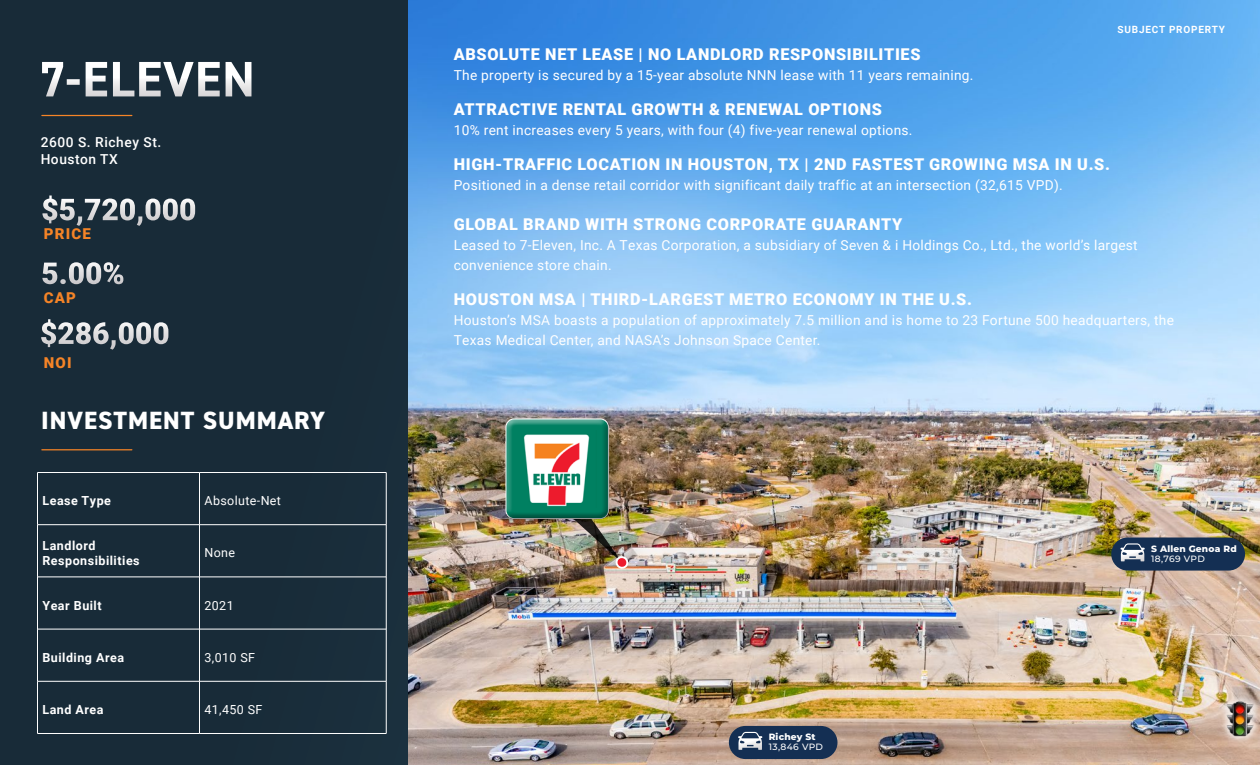
<style>
.page{position:relative;width:1260px;height:765px;background:#fff}
.page>*{position:absolute;margin:0;border:0;box-sizing:border-box;transform-origin:0 0}
.t1{font:700 50px "DIN2014";letter-spacing:.02em;color:#fff}
.t2{font:900 30px/63.8px "Roboto";color:#fff}
.t3{font:800 25px "DIN2014";letter-spacing:.04em;color:#fff}
.t4{font:900 16.25px "Roboto";letter-spacing:.04em;color:#fff}
.t5{font:900 15px "Roboto";letter-spacing:.08em;color:#f58427}
.t6{font:13.75px/20px "Roboto";letter-spacing:.02em;color:#fff}
.t7{font:500 13.75px/17.5px "Roboto";letter-spacing:.04em;color:#fff}
.t8{font:700 12.5px/15px "Roboto";letter-spacing:.04em;color:#fff}
.t9{font:12.5px "Roboto";letter-spacing:.03em;color:#fff}
.t10{font:700 10px "Roboto";letter-spacing:.08em;color:#fff}
.t11{font:800 9.12px "Montserrat";letter-spacing:.02em;color:#fff}
.t12{font:500 9.12px "Montserrat";letter-spacing:.035em;color:#fff}
</style>
<div class="page">
<div style="left:0;top:0;width:409px;height:765px;background:#182b38"></div>
<hr style="left:42px;top:115px;width:90px;height:1px;background:#f58427">
<hr style="left:42px;top:449px;width:90px;height:1px;background:#f58427">
<hr style="left:38px;top:472px;width:162px;height:1px;background:#fff">
<hr style="left:37px;top:472px;width:1px;height:53px;background:#fff">
<hr style="left:200px;top:472px;width:186px;height:1px;background:#fff">
<hr style="left:199px;top:472px;width:1px;height:53px;background:#fff">
<hr style="left:386px;top:472px;width:1px;height:53px;background:#fff">
<hr style="left:38px;top:524px;width:162px;height:1px;background:#fff">
<hr style="left:37px;top:525px;width:1px;height:52px;background:#fff">
<hr style="left:200px;top:524px;width:186px;height:1px;background:#fff">
<hr style="left:199px;top:525px;width:1px;height:52px;background:#fff">
<hr style="left:386px;top:525px;width:1px;height:52px;background:#fff">
<hr style="left:38px;top:577px;width:162px;height:1px;background:#fff">
<hr style="left:37px;top:577px;width:1px;height:52px;background:#fff">
<hr style="left:200px;top:577px;width:186px;height:1px;background:#fff">
<hr style="left:199px;top:577px;width:1px;height:52px;background:#fff">
<hr style="left:386px;top:577px;width:1px;height:52px;background:#fff">
<hr style="left:38px;top:629px;width:162px;height:1px;background:#fff">
<hr style="left:37px;top:629px;width:1px;height:52px;background:#fff">
<hr style="left:200px;top:629px;width:186px;height:1px;background:#fff">
<hr style="left:199px;top:629px;width:1px;height:52px;background:#fff">
<hr style="left:386px;top:629px;width:1px;height:52px;background:#fff">
<hr style="left:38px;top:681px;width:162px;height:1px;background:#fff">
<hr style="left:37px;top:681px;width:1px;height:52px;background:#fff">
<hr style="left:200px;top:681px;width:186px;height:1px;background:#fff">
<hr style="left:199px;top:681px;width:1px;height:52px;background:#fff">
<hr style="left:386px;top:681px;width:1px;height:52px;background:#fff">
<hr style="left:38px;top:733px;width:162px;height:1px;background:#fff">
<hr style="left:200px;top:733px;width:186px;height:1px;background:#fff">
<img style="left:409px;top:0;width:851px;height:765px">
<div style="left:729px;top:726px;width:109px;height:33px;background:#142f53;border-radius:17px"></div>
<svg style="left:738px;top:732px;width:25px;height:18px"></svg>
<div style="left:1111px;top:538px;width:134px;height:33px;background:#142f53;border-radius:17px"></div>
<svg style="left:1120px;top:543px;width:25px;height:18px"></svg>
<div style="left:1220px;top:694px;width:40px;height:49px;background:#fff;opacity:.75"></div>
<img style="left:1226px;top:701px;width:28px;height:35px">
<img style="left:506px;top:419px;width:139px;height:150px">
<div style="left:497px;top:410px;width:117px;height:110px;background:#fff;opacity:.55"></div>
<div style="left:500px;top:418px;width:117px;height:103px;background:#000;opacity:.38"></div>
<h1 class="t1" style="left:39px;top:46px;width:218px">7-ELEVEN</h1>
<p class="t7" style="left:41px;top:133px;width:122px">2600 S. Richey St.<br>Houston TX</p>
<h2 class="t2" style="left:41px;top:177px;width:157px">$5,720,000<br>5.00%</h2>
<h2 class="t2" style="left:40px;top:300px;width:131px">$286,000</h2>
<p class="t5" style="left:44px;top:224px;width:49px">PRICE</p>
<p class="t5" style="left:44px;top:287px;width:34px">CAP</p>
<p class="t5" style="left:44px;top:352px;width:29px">NOI</p>
<h3 class="t3" style="left:41px;top:404px;width:285px">INVESTMENT SUMMARY</h3>
<p class="t8" style="left:43px;top:493px;width:70px">Lease Type</p>
<p class="t9" style="left:205px;top:492px;width:78px">Absolute-Net</p>
<p class="t8" style="left:43px;top:537px;width:99px">Landlord<br>Responsibilities</p>
<p class="t9" style="left:205px;top:544px;width:32px">None</p>
<p class="t8" style="left:43px;top:597px;width:61px">Year Built</p>
<p class="t9" style="left:205px;top:596px;width:31px">2021</p>
<p class="t8" style="left:43px;top:649px;width:83px">Building Area</p>
<p class="t9" style="left:205px;top:649px;width:52px">3,010 SF</p>
<p class="t8" style="left:43px;top:702px;width:63px">Land Area</p>
<p class="t9" style="left:205px;top:701px;width:59px">41,450 SF</p>
<p class="t10" style="left:1118px;top:22px;width:109px">SUBJECT PROPERTY</p>
<p class="t4" style="left:454px;top:42px;width:468px">ABSOLUTE NET LEASE | NO LANDLORD RESPONSIBILITIES</p>
<p class="t6" style="left:454px;top:64px;width:521px">The property is secured by a 15-year absolute NNN lease with 11 years remaining.</p>
<p class="t4" style="left:454px;top:97px;width:430px">ATTRACTIVE RENTAL GROWTH &amp; RENEWAL OPTIONS</p>
<p class="t6" style="left:454px;top:119px;width:460px">10% rent increases every 5 years, with four (4) five-year renewal options.</p>
<p class="t4" style="left:454px;top:152px;width:658px">HIGH-TRAFFIC LOCATION IN HOUSTON, TX | 2ND FASTEST GROWING MSA IN U.S.</p>
<p class="t6" style="left:454px;top:174px;width:610px">Positioned in a dense retail corridor with significant daily traffic at an intersection (32,615 VPD).</p>
<p class="t4" style="left:454px;top:212px;width:450px">GLOBAL BRAND WITH STRONG CORPORATE GUARANTY</p>
<p class="t6" style="left:454px;top:234px;width:686px">Leased to 7-Eleven, Inc. A Texas Corporation, a subsidiary of Seven &amp; i Holdings Co., Ltd., the world’s largest convenience store chain.</p>
<p class="t4" style="left:454px;top:287px;width:520px">HOUSTON MSA | THIRD-LARGEST METRO ECONOMY IN THE U.S.</p>
<p class="t6" style="left:454px;top:309px;width:722px">Houston’s MSA boasts a population of approximately 7.5 million and is home to 23 Fortune 500 headquarters, the<br>Texas Medical Center, and NASA’s Johnson Space Center.</p>
<p class="t11" style="left:769px;top:730px;width:48px">Richey St</p>
<p class="t12" style="left:769px;top:741px;width:56px">13,846 VPD</p>
<p class="t11" style="left:1151px;top:542px;width:87px">S Allen Genoa Rd</p>
<p class="t12" style="left:1151px;top:552px;width:55px">18,769 VPD</p>
</div>
